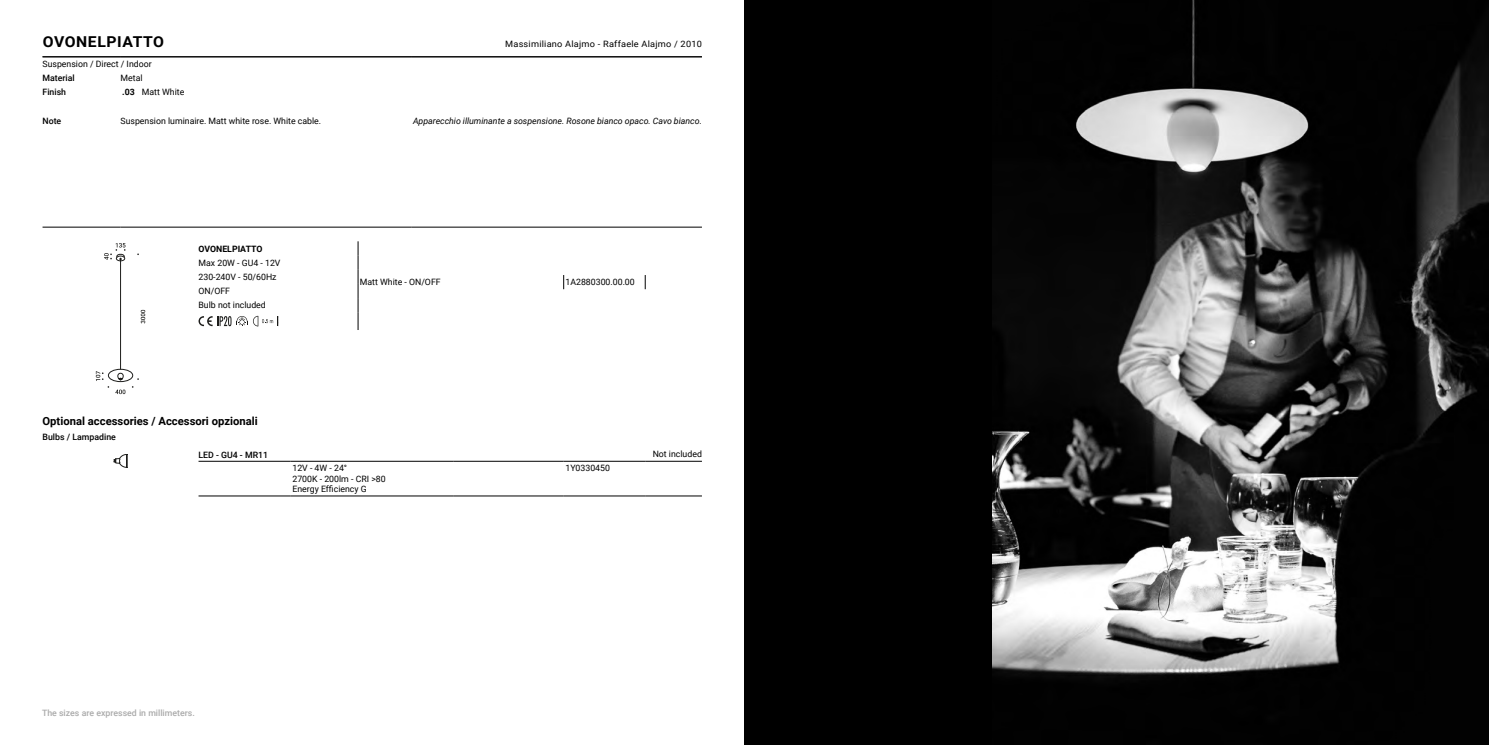
<style>
.page{position:relative;width:1489px;height:745px;background:#fff}
.page>*{position:absolute;margin:0;border:0;box-sizing:border-box;transform-origin:0 0}
.PRODOTTO_designer_anno{font:700 15px "Roboto";letter-spacing:.035em;color:#000;scale:1.05 1}
.ACCESSORI_tipo{font:700 11.25px "Roboto";color:#000}
.PRODOTTO_descrizione_standard_prima_ling{font:8.75px "Roboto";color:#000}
.PRODOTTO_dati_tecnici{font:8.75px "Roboto";color:#000}
.PRODOTTO_descrizione_standard_seconda_li{font:italic 8.75px "Roboto";color:#000}
.PRODOTTO_codici{font:8.75px/10.5px "Roboto";color:#000}
.PRODOTTO_designer_anno-2{font:8.75px "Roboto";letter-spacing:.025em;color:#000;scale:1.05 1}
.t1{font:500 8.75px "Roboto";color:#aaa}
.PRODOTTO_descrizione_standard_prima_ling-2{font:500 8.75px "Roboto";color:#000}
.PRODOTTO_filtri{font:8.75px "Roboto";color:#000}
.PRODOTTO_descrizione_standard_prima_ling-3{font:700 8.75px "Roboto";color:#000}
.ACCESSORI_categoria{font:500 8.75px "Roboto";color:#000}
.PRODOTTO_price{font:8.75px "Roboto";color:#000}
.PRODOTTO_intestazione_note{font:500 8.75px "Roboto";color:#000}
</style>
<div class="page">
<div style="left:744px;top:0;width:744px;height:744px;background:#000"></div>
<img style="left:992px;top:0;width:496px;height:679px">
<hr style="left:43px;top:56px;width:659px;height:1px;background:#000">
<hr style="left:43px;top:57px;width:77px;height:1px;background:#000">
<hr style="left:120px;top:57px;width:291px;height:1px;background:#000">
<hr style="left:411px;top:57px;width:291px;height:1px;background:#000">
<hr style="left:43px;top:227px;width:77px;height:1px;background:#000">
<hr style="left:120px;top:227px;width:291px;height:1px;background:#000">
<hr style="left:411px;top:227px;width:291px;height:1px;background:#000">
<hr style="left:120px;top:260px;width:1px;height:109px;background:#1d1d1b">
<div style="left:116px;top:256px;width:9px;height:5px;border:1px solid #1d1d1b;border-radius:50%"></div>
<svg style="left:141px;top:310px;width:4px;height:13px"></svg>
<svg style="left:96px;top:369px;width:43px;height:25px"></svg>
<svg style="left:104px;top:243px;width:21px;height:17px"></svg>
<svg style="left:358px;top:241px;width:1px;height:89px"></svg>
<svg style="left:198px;top:316px;width:33px;height:10px"></svg>
<svg style="left:237px;top:315px;width:42px;height:11px"></svg>
<svg style="left:563px;top:275px;width:1px;height:14px"></svg>
<svg style="left:645px;top:275px;width:1px;height:14px"></svg>
<svg style="left:114px;top:454px;width:13px;height:13px"></svg>
<hr style="left:198px;top:495px;width:93px;height:1px;background:#000">
<hr style="left:291px;top:495px;width:163px;height:1px;background:#000">
<hr style="left:454px;top:495px;width:109px;height:1px;background:#000">
<hr style="left:563px;top:495px;width:82px;height:1px;background:#000">
<hr style="left:645px;top:495px;width:57px;height:1px;background:#000">
<hr style="left:198px;top:461px;width:93px;height:1px;background:#000">
<hr style="left:291px;top:461px;width:163px;height:1px;background:#000">
<hr style="left:454px;top:461px;width:109px;height:1px;background:#000">
<hr style="left:563px;top:461px;width:82px;height:1px;background:#000">
<hr style="left:645px;top:461px;width:57px;height:1px;background:#000">
<p class="PRODOTTO_designer_anno" style="left:43px;top:31px;width:117px">OVONELPIATTO</p>
<p class="PRODOTTO_designer_anno-2" style="left:505px;top:37px;width:189px">Massimiliano Alajmo - Raffaele Alajmo / 2010</p>
<p class="PRODOTTO_filtri" style="left:43px;top:58px;width:111px">Suspension / Direct / Indoor</p>
<p class="PRODOTTO_descrizione_standard_prima_ling-2" style="left:43px;top:72px;width:34px">Material</p>
<p class="PRODOTTO_descrizione_standard_prima_ling" style="left:120px;top:72px;width:24px">Metal</p>
<p class="PRODOTTO_descrizione_standard_prima_ling-2" style="left:43px;top:86px;width:25px">Finish</p>
<p class="PRODOTTO_descrizione_standard_prima_ling-3" style="left:122px;top:86px;width:14px">.03</p>
<p class="PRODOTTO_descrizione_standard_prima_ling" style="left:142px;top:86px;width:44px">Matt White</p>
<p class="PRODOTTO_intestazione_note" style="left:43px;top:114px;width:20px">Note</p>
<p class="PRODOTTO_descrizione_standard_prima_ling" style="left:120px;top:114px;width:202px">Suspension luminaire. Matt white rose. White cable.</p>
<p class="PRODOTTO_descrizione_standard_seconda_li" style="left:413px;top:115px;width:290px">Apparecchio illuminante a sospensione. Rosone bianco opaco. Cavo bianco.</p>
<p class="PRODOTTO_descrizione_standard_prima_ling-3" style="left:198px;top:242px;width:65px">OVONELPIATTO</p>
<p class="PRODOTTO_dati_tecnici" style="left:198px;top:256px;width:83px">Max 20W - GU4 - 12V</p>
<p class="PRODOTTO_dati_tecnici" style="left:198px;top:271px;width:80px">230-240V - 50/60Hz</p>
<p class="PRODOTTO_dati_tecnici" style="left:198px;top:285px;width:33px">ON/OFF</p>
<p class="PRODOTTO_dati_tecnici" style="left:198px;top:299px;width:69px">Bulb not included</p>
<p class="PRODOTTO_dati_tecnici" style="left:360px;top:276px;width:82px">Matt White - ON/OFF</p>
<p class="PRODOTTO_codici" style="left:565px;top:276px;width:71px">1A2880300.00.00</p>
<p class="ACCESSORI_tipo" style="left:43px;top:413px;width:217px">Optional accessories / Accessori opzionali</p>
<p class="ACCESSORI_categoria" style="left:43px;top:430px;width:75px">Bulbs / Lampadine</p>
<p class="PRODOTTO_descrizione_standard_prima_ling-2" style="left:198px;top:448px;width:71px">LED - GU4 - MR11</p>
<p class="PRODOTTO_price" style="left:652px;top:448px;width:51px">Not included</p>
<p class="PRODOTTO_codici" style="left:292px;top:462px;width:95px">12V - 4W - 24°<br>2700K - 200lm - CRI &gt;80<br>Energy Efficiency G</p>
<p class="PRODOTTO_descrizione_standard_prima_ling" style="left:565px;top:462px;width:46px">1Y0330450</p>
<p class="t1" style="left:42px;top:706px;width:154px">The sizes are expressed in millimeters.</p>
</div>
